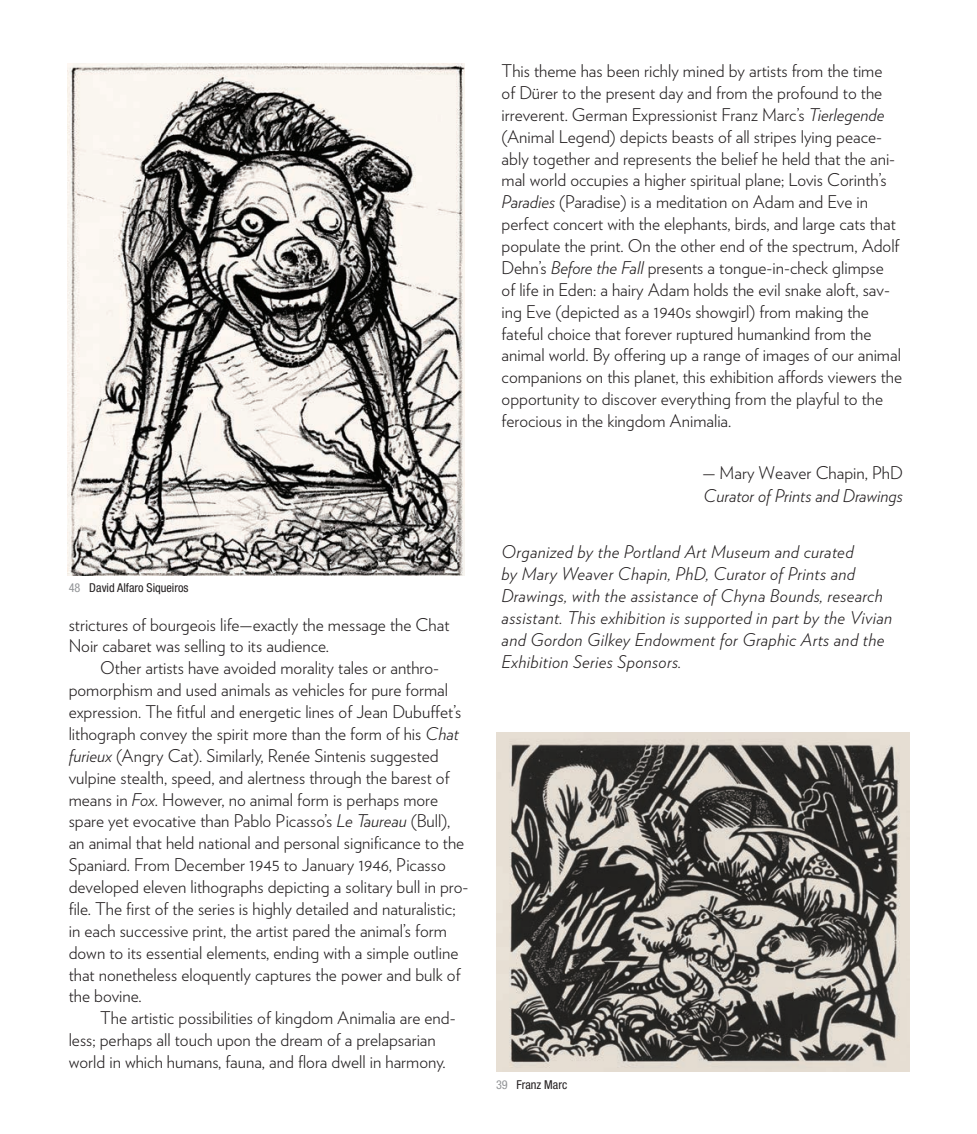
<style>
.page{position:relative;width:977px;height:1134px;background:#fff}
.page>*{position:absolute;margin:0;border:0;box-sizing:border-box;transform-origin:0 0}
.t1{font:300 17.5px/21.9px "Verlag";color:#231f20}
.t2{font:italic 300 17.5px/21.9px "Verlag";letter-spacing:.02em;color:#231f20}
.t3{font:italic 300 17.5px "Verlag";color:#231f20}
.t4{font:condensed 12.25px "Helvetica Neue";color:#231f20}
.s1{color:#939598}
.s2{font-style:italic}
</style>
<div class="page">
<img style="left:68px;top:63px;width:397px;height:513px">
<img style="left:496px;top:732px;width:413px;height:340px">
<p class="t4" style="left:69px;top:581px;width:121px"><span class="s1">48</span> David Alfaro Siqueiros</p>
<p class="t1" style="left:69px;top:613px;width:382px">strictures of bourgeois life—exactly the message the Chat<br>Noir cabaret was selling to its audience.</p>
<p class="t1" style="left:69px;top:657px;width:401px;text-indent:32px">Other artists have avoided morality tales or anthro&shy;pomorphism and used animals as vehicles for pure formal expression. The fitful and energetic lines of Jean Dubuffet’s lithograph convey the spirit more than the form of his <span class="s2">Chat furieux</span> (Angry Cat). Similarly, Renée Sintenis suggested vulpine stealth, speed, and alertness through the barest of means in <span class="s2">Fox</span>. However, no animal form is perhaps more spare yet evocative than Pablo Picasso’s <span class="s2">Le Taureau</span> (Bull), an animal that held national and personal significance to the Spaniard. From December 1945 to January 1946, Picasso developed eleven lithographs depicting a solitary bull in pro&shy;file. The first of the series is highly detailed and naturalistic; in each successive print, the artist pared the animal’s form down to its essential elements, ending with a simple outline that nonetheless eloquently captures the power and bulk of the bovine.</p>
<p class="t1" style="left:69px;top:1007px;width:388px;text-indent:32px">The artistic possibilities of kingdom Animalia are end&shy;less; perhaps all touch upon the dream of a prelapsarian world in which humans, fauna, and flora dwell in harmony.</p>
<p class="t1" style="left:501px;top:60px;width:402px">This theme has been richly mined by artists from the time<br>of Dürer to the present day and from the profound to the irreverent. German Expressionist Franz Marc’s <span class="s2">Tierlegende </span>(Animal Legend) depicts beasts of all stripes lying peace&shy;ably together and represents the belief he held that the ani&shy;mal world occupies a higher spiritual plane; Lovis Corinth’s <span class="s2">Paradies</span> (Paradise) is a meditation on Adam and Eve in perfect concert with the elephants, birds, and large cats that populate the print. On the other end of the spectrum, Adolf Dehn’s <span class="s2">Before the Fall</span> presents a tongue-in-check glimpse<br>of life in Eden: a hairy Adam holds the evil snake aloft, sav&shy;ing Eve (depicted as a 1940s showgirl) from making the fateful choice that forever ruptured humankind from the animal world. By offering up a range of images of our animal companions on this planet, this exhibition affords viewers the opportunity to discover everything from the playful to the ferocious in the kingdom Animalia.</p>
<p class="t1" style="left:702px;top:461px;width:202px">— Mary Weaver Chapin, PhD</p>
<p class="t3" style="left:703px;top:483px;width:201px">Curator of Prints and Drawings</p>
<p class="t2" style="left:501px;top:540px;width:392px">Organized by the Portland Art Museum and curated<br>by Mary Weaver Chapin, PhD, Curator of Prints and Drawings, with the assistance of Chyna Bounds, research assistant. This exhibition is supported in part by the Vivian and Gordon Gilkey Endowment for Graphic Arts and the Exhibition Series Sponsors.</p>
<p class="t4" style="left:496px;top:1077px;width:73px"><span class="s1">39</span> Franz Marc</p>
</div>
